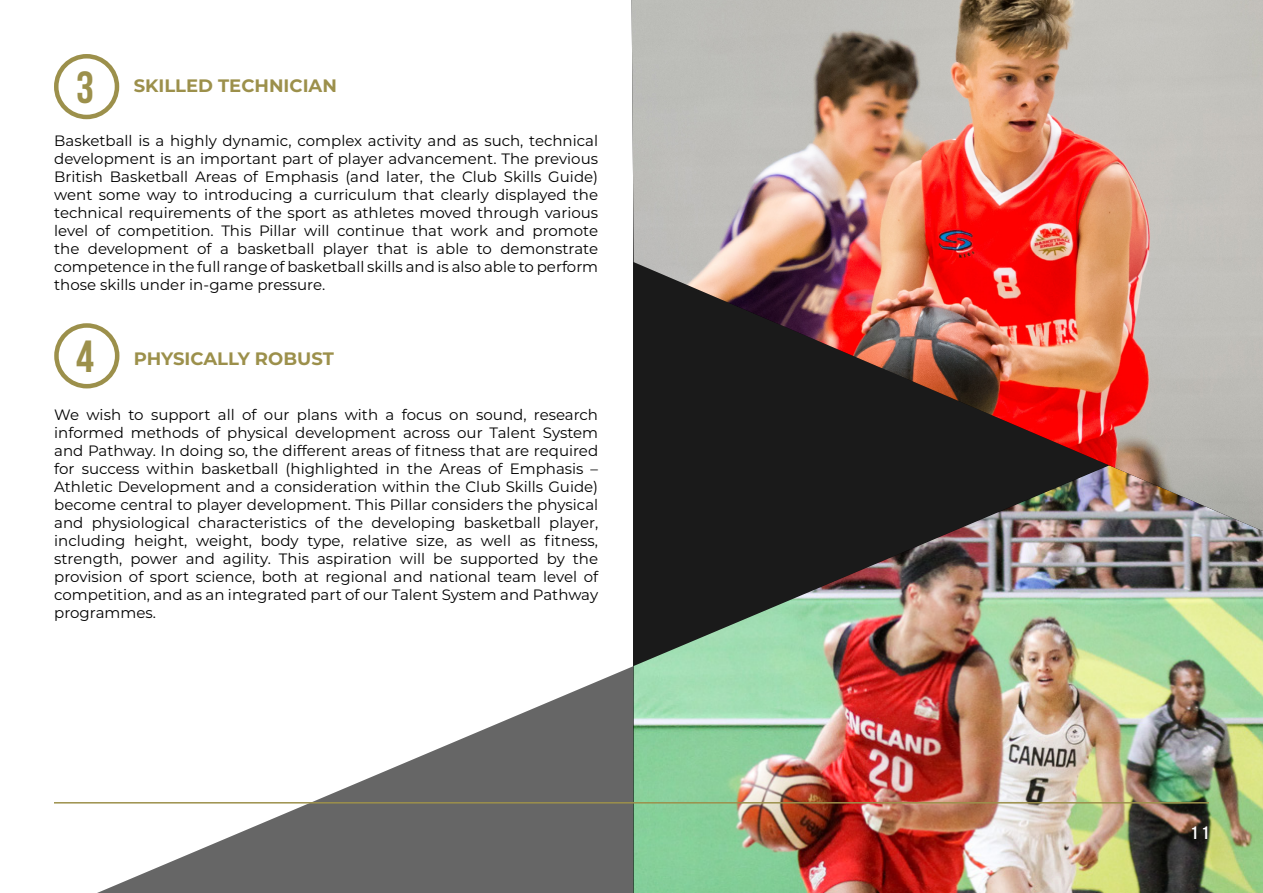
<style>
.page{position:relative;width:1263px;height:893px;background:#fff}
.page>*{position:absolute;margin:0;border:0;box-sizing:border-box;transform-origin:0 0}
.t1{font:700 45px "Bebas Neue";color:#9c904b}
.t2{font:700 18px "Montserrat";color:#9c904b}
.t3{font:18px "Bebas Neue";color:#fff}
.t4{font:15px/18px "Montserrat";color:#000;text-align:justify}
</style>
<div class="page">
<svg style="left:57px;top:531px;width:577px;height:362px"></svg>
<hr style="left:0;top:0;width:1px;height:893px;background:#000">
<img style="left:0;top:478px;width:1px;height:415px">
<img style="left:634px;top:531px;width:629px;height:362px">
<img style="left:632px;top:0;width:631px;height:531px">
<hr style="left:54px;top:802px;width:1155px;height:1px;background:#9c904b">
<div style="left:54px;top:54px;width:65px;height:65px;border:4px solid #9c904b;border-radius:50%"></div>
<div style="left:54px;top:323px;width:65px;height:65px;border:4px solid #9c904b;border-radius:50%"></div>
<h1 class="t1" style="left:76px;top:63px;width:19px">3</h1>
<p class="t2" style="left:134px;top:72px;width:205px">SKILLED TECHNICIAN</p>
<p class="t4" style="left:54px;top:131px;width:545px">Basketball is a highly dynamic, complex activity and as such, technical development is an important part of player advancement. The previous British Basketball Areas of Emphasis (and later, the Club Skills Guide) went some way to introducing a curriculum that clearly displayed the technical requirements of the sport as athletes moved through various level of competition. This Pillar will continue that work and promote the development of a basketball player that is able to demonstrate competence in the full range of basketball skills and is also able to perform those skills under in-game pressure.</p>
<h1 class="t1" style="left:76px;top:332px;width:19px">4</h1>
<p class="t2" style="left:134px;top:346px;width:202px">PHYSICALLY ROBUST</p>
<p class="t4" style="left:54px;top:405px;width:545px">We wish to support all of our plans with a focus on sound, research informed methods of physical development across our Talent System and Pathway. In doing so, the different areas of fitness that are required for success within basketball (highlighted in the Areas of Emphasis – Athletic Development and a consideration within the Club Skills Guide) become central to player development. This Pillar considers the physical and physiological characteristics of the developing basketball player, including height, weight, body type, relative size, as well as fitness, strength, power and agility. This aspiration will be supported by the provision of sport science, both at regional and national team level of competition, and as an integrated part of our Talent System and Pathway programmes.</p>
<p class="t3" style="left:1191px;top:822px;width:20px">11</p>
</div>
